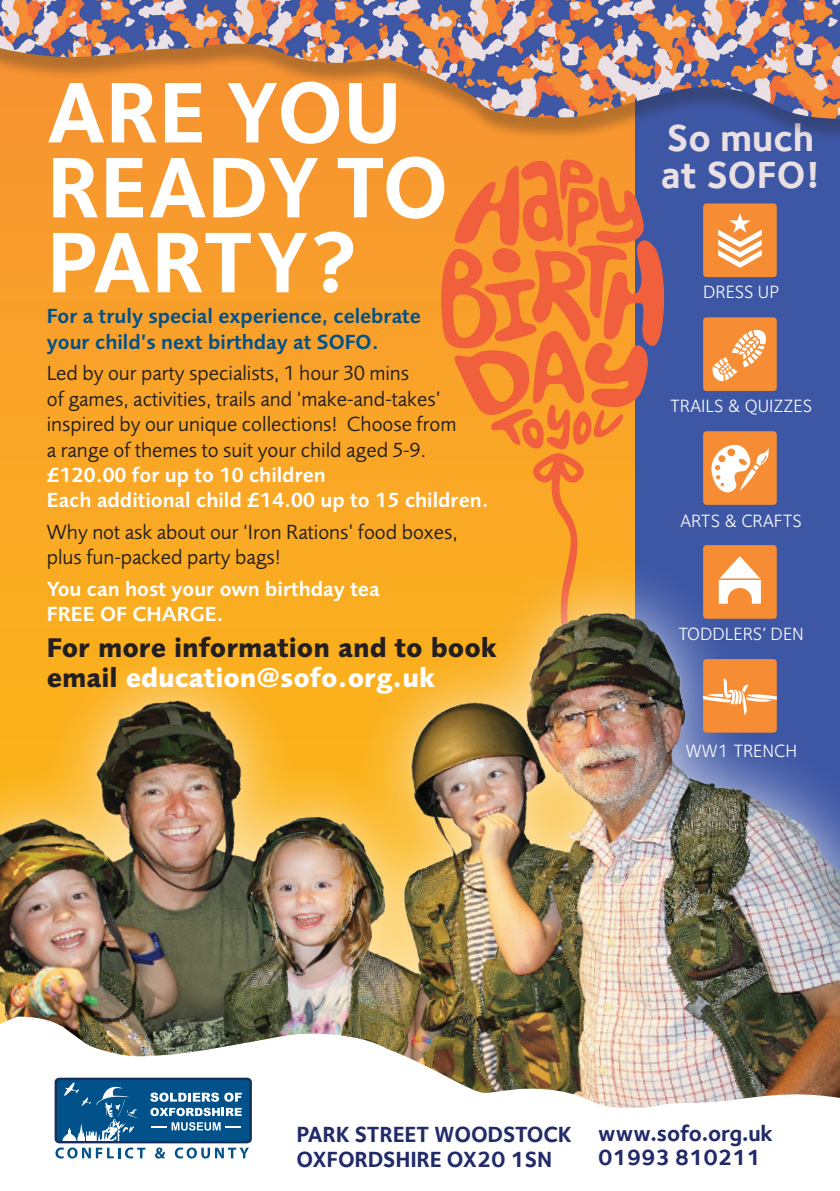
<style>
.page{position:relative;width:840px;height:1191px;background:#fff}
.page>*{position:absolute;margin:0;border:0;box-sizing:border-box;transform-origin:0 0}
.t1{font:700 89px/75px "Foundry Sterling";color:#fff}
.t2{font:700 38.6px/36.8px "Foundry Sterling";color:#eae0e3}
.t3{font:700 28px/30px "Foundry Sans";color:#231f20}
.t4{font:700 22.6px/24.4px "Foundry Sterling";letter-spacing:-.01em;color:#222b69}
.t5{font:21.2px/25.4px "Foundry Sans";color:#231f20}
.t6{font:600 21.2px/25.4px "Foundry Sans";color:#fff}
.t7{font:600 21.2px/25.4px "Foundry Sans";color:#01518a}
.t8{font:18.4px "Foundry Sterling";color:#fff}
.s1{color:#fff}
</style>
<div class="page">
<div style="left:0;top:0;width:839px;height:1113px;background:#f9a12a"></div>
<div style="left:635px;top:85px;width:204px;height:1057px;background:#3e57a5"></div>
<svg style="left:441px;top:159px;width:223px;height:376px"></svg>
<svg style="left:0;top:535px;width:777px;height:60px;fill:#faab22"></svg>
<img style="left:0;top:595px;width:839px;height:421px">
<div style="left:702px;top:203px;width:74px;height:74px;background:#f68d34;border-radius:3px"></div>
<svg style="left:718px;top:213px;width:43px;height:55px"></svg>
<div style="left:702px;top:317px;width:74px;height:74px;background:#f68d34;border-radius:3px"></div>
<svg style="left:712px;top:329px;width:54px;height:53px"></svg>
<div style="left:702px;top:431px;width:74px;height:74px;background:#f68d34;border-radius:3px"></div>
<svg style="left:711px;top:444px;width:58px;height:49px"></svg>
<div style="left:702px;top:545px;width:74px;height:74px;background:#f68d34;border-radius:3px"></div>
<svg style="left:718px;top:556px;width:42px;height:47px"></svg>
<div style="left:702px;top:659px;width:74px;height:73px;background:#f68d34;border-radius:3px"></div>
<svg style="left:702px;top:678px;width:74px;height:37px"></svg>
<img style="left:0;top:1016px;width:839px;height:143px">
<div style="left:0;top:0;width:839px;height:142px;background:#231f20;opacity:.3"></div>
<img style="left:0;top:0;width:839px;height:120px">
<svg style="left:55px;top:1077px;width:197px;height:81px;background:#467da5"></svg>
<h1 class="t1" style="left:47px;top:74px;width:403px">ARE YOU<br>READY TO<br>PARTY?</h1>
<p class="t7" style="left:47px;top:303px;width:375px">For a truly special experience, celebrate your child’s next birthday at SOFO.</p>
<p class="t5" style="left:47px;top:360px;width:411px">Led by our party specialists, 1 hour 30 mins<br>of games, activities, trails and ‘make-and-takes’ inspired by our unique collections! Choose from a range of themes to suit your child aged 5-9.</p>
<p class="t6" style="left:47px;top:462px;width:443px">£120.00 for up to 10 children<br>Each additional child £14.00 up to 15 children.</p>
<p class="t5" style="left:47px;top:519px;width:412px">Why not ask about our ‘Iron Rations’ food boxes, plus fun-packed party bags!</p>
<p class="t6" style="left:47px;top:576px;width:334px">You can host your own birthday tea<br>FREE OF CHARGE.</p>
<h3 class="t3" style="left:47px;top:633px;width:451px">For more information and to book email <span class="s1">education@sofo.org.uk</span></h3>
<h2 class="t2" style="left:660px;top:119px;width:161px">So much at SOFO!</h2>
<p class="t8" style="left:702px;top:278px;width:78px">DRESS UP</p>
<p class="t8" style="left:669px;top:393px;width:144px">TRAILS &amp; QUIZZES</p>
<p class="t8" style="left:680px;top:508px;width:123px">ARTS &amp; CRAFTS</p>
<p class="t8" style="left:678px;top:620px;width:127px">TODDLERS’ DEN</p>
<p class="t8" style="left:685px;top:737px;width:113px">WW1 TRENCH</p>
<p class="t4" style="left:296px;top:1122px;width:277px">PARK STREET WOODSTOCK<br>OXFORDSHIRE OX20 1SN</p>
<p class="t4" style="left:598px;top:1120px;width:176px">www.sofo.org.uk<br>01993 810211</p>
</div>
